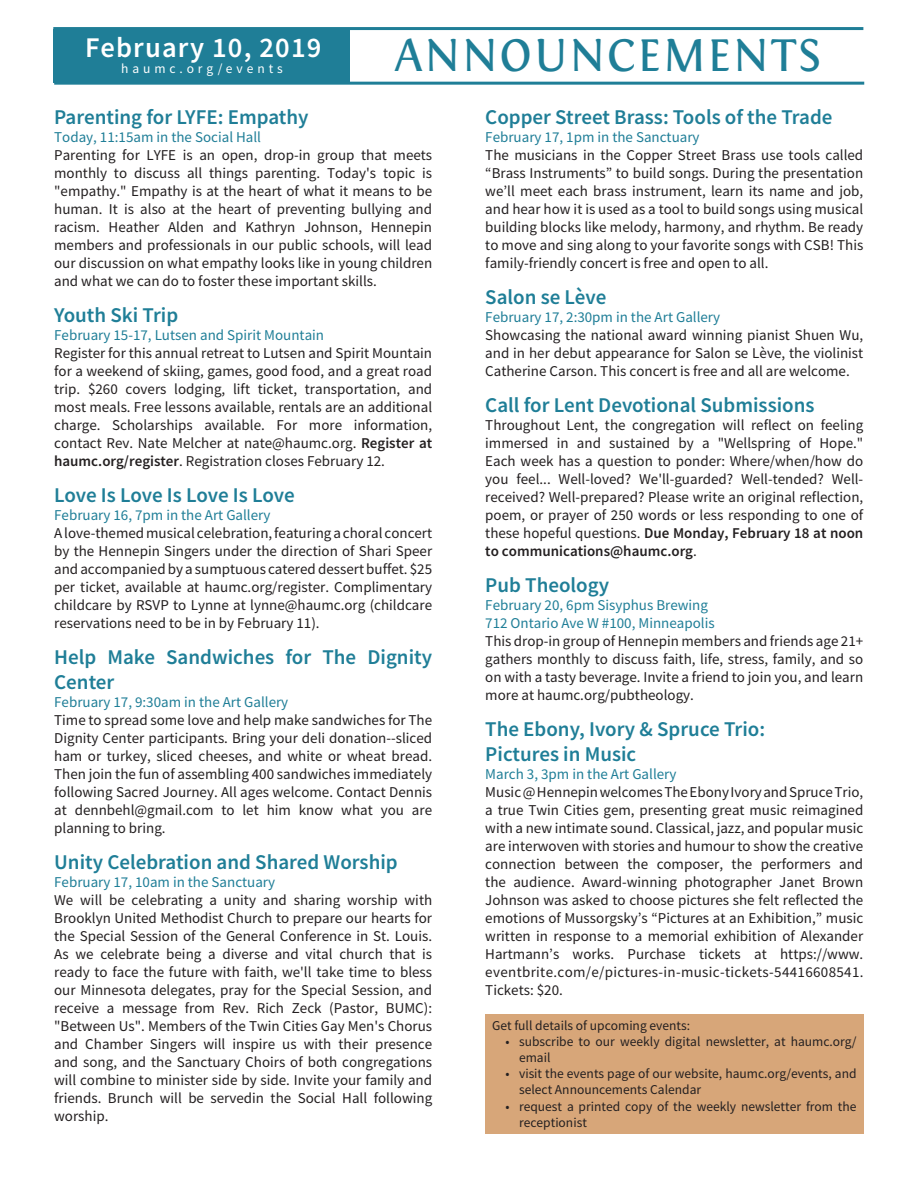
<style>
.page{position:relative;width:918px;height:1188px;background:#fff}
.page>*{position:absolute;margin:0;border:0;box-sizing:border-box;transform-origin:0 0}
.t1{font:48px "Fontin";letter-spacing:.03em;color:#1f7e97}
.t2{font:600 28.5px "Source Sans Pro";letter-spacing:.04em;color:#fff}
.t3{font:600 21px/25.2px "Source Sans Pro";color:#1f7e97}
.t4{font:15px/18px "Source Sans Pro";color:#231f20;text-align:justify}
.t5{font:15px "Source Sans Pro";color:#1f7e97}
.t6{font:13.5px/16.2px "Source Sans Pro";color:#231f20}
.t7{font:13.5px "Source Sans Pro";letter-spacing:.29em;color:#fff}
.s1{font-weight:600}
</style>
<div class="page">
<div style="left:485px;top:1015px;width:379px;height:119px;background:#d7a679"></div>
<div style="left:53px;top:29px;width:297px;height:54px;background:#1f7e97"></div>
<hr style="left:54px;top:82px;width:810px;height:3px;background:#1f7e97">
<hr style="left:53px;top:27px;width:810px;height:3px;background:#1f7e97">
<p class="t2" style="left:85px;top:29px;width:238px">February 10, 2019</p>
<p class="t7" style="left:121px;top:60px;width:163px">haumc.org/events</p>
<p class="t1" style="left:394px;top:28px;width:428px">ANNOUNCEMENTS</p>
<p class="t3" style="left:54px;top:104px;width:256px">Parenting for LYFE: Empathy</p>
<p class="t5" style="left:54px;top:127px;width:208px">Today, 11:15am in the Social Hall</p>
<p class="t4" style="left:54px;top:146px;width:380px">Parenting for LYFE is an open, drop-in group that meets monthly to discuss all things parenting. Today's topic is "empathy." Empathy is at the heart of what it means to be human. It is also at the heart of preventing bullying and racism. Heather Alden and Kathryn Johnson, Hennepin members and professionals in our public schools, will lead our discussion on what empathy looks like in young children and what we can do to foster these important skills.</p>
<p class="t3" style="left:54px;top:302px;width:126px">Youth Ski Trip</p>
<p class="t5" style="left:54px;top:325px;width:271px">February 15-17, Lutsen and Spirit Mountain</p>
<p class="t4" style="left:54px;top:344px;width:380px">Register for this annual retreat to Lutsen and Spirit Mountain for a weekend of skiing, games, good food, and a great road trip. $260 covers lodging, lift ticket, transportation, and most meals. Free lessons available, rentals are an additional charge. Scholarships available. For more information, contact Rev. Nate Melcher at nate@haumc.org. <span class="s1">Register at haumc.org/register</span>. Registration closes February 12.</p>
<p class="t3" style="left:54px;top:482px;width:242px">Love Is Love Is Love Is Love</p>
<p class="t5" style="left:54px;top:505px;width:218px">February 16, 7pm in the Art Gallery</p>
<p class="t4" style="left:54px;top:524px;width:380px">A love-themed musical celebration, featuring a choral concert by the Hennepin Singers under the direction of Shari Speer and accompanied by a sumptuous catered dessert buffet. $25 per ticket, available at haumc.org/register. Complimentary childcare by RSVP to Lynne at lynne@haumc.org (childcare reservations need to be in by February 11).</p>
<p class="t3" style="left:54px;top:644px;width:379px">Help Make Sandwiches for The Dignity<br>Center</p>
<p class="t5" style="left:54px;top:692px;width:236px">February 17, 9:30am in the Art Gallery</p>
<p class="t4" style="left:54px;top:711px;width:380px">Time to spread some love and help make sandwiches for The Dignity Center participants. Bring your deli donation--sliced ham or turkey, sliced cheeses, and white or wheat bread.<br>Then join the fun of assembling 400 sandwiches immediately following Sacred Journey. All ages welcome. Contact Dennis at dennbehl@gmail.com to let him know what you are planning to bring.</p>
<p class="t3" style="left:54px;top:849px;width:345px">Unity Celebration and Shared Worship</p>
<p class="t5" style="left:54px;top:872px;width:223px">February 17, 10am in the Sanctuary</p>
<p class="t4" style="left:54px;top:891px;width:380px">We will be celebrating a unity and sharing worship with Brooklyn United Methodist Church to prepare our hearts for the Special Session of the General Conference in St. Louis.<br>As we celebrate being a diverse and vital church that is ready to face the future with faith, we'll take time to bless our Minnesota delegates, pray for the Special Session, and receive a message from Rev. Rich Zeck (Pastor, BUMC): "Between Us". Members of the Twin Cities Gay Men's Chorus and Chamber Singers will inspire us with their presence and song, and the Sanctuary Choirs of both congregations will combine to minister side by side. Invite your family and friends. Brunch will be servedin the Social Hall following worship.</p>
<p class="t3" style="left:485px;top:104px;width:349px">Copper Street Brass: Tools of the Trade</p>
<p class="t5" style="left:485px;top:127px;width:216px">February 17, 1pm in the Sanctuary</p>
<p class="t4" style="left:485px;top:146px;width:380px">The musicians in the Copper Street Brass use tools called “Brass Instruments” to build songs. During the presentation we’ll meet each brass instrument, learn its name and job, and hear how it is used as a tool to build songs using musical building blocks like melody, harmony, and rhythm. Be ready to move and sing along to your favorite songs with CSB! This family-friendly concert is free and open to all.</p>
<p class="t3" style="left:485px;top:284px;width:123px">Salon se Lève</p>
<p class="t5" style="left:485px;top:307px;width:236px">February 17, 2:30pm in the Art Gallery</p>
<p class="t4" style="left:485px;top:326px;width:380px">Showcasing the national award winning pianist Shuen Wu, and in her debut appearance for Salon se Lève, the violinist Catherine Carson. This concert is free and all are welcome.</p>
<p class="t3" style="left:485px;top:392px;width:331px">Call for Lent Devotional Submissions</p>
<p class="t4" style="left:485px;top:416px;width:380px">Throughout Lent, the congregation will reflect on feeling immersed in and sustained by a "Wellspring of Hope." Each week has a question to ponder: Where/when/how do you feel... Well-loved? We'll-guarded? Well-tended? Well&shy;received? Well-prepared? Please write an original reflection, poem, or prayer of 250 words or less responding to one of these hopeful questions. <span class="s1">Due Monday, February 18 at noon to communications@haumc.org</span>.</p>
<p class="t3" style="left:485px;top:572px;width:126px">Pub Theology</p>
<p class="t5" style="left:485px;top:595px;width:224px">February 20, 6pm Sisyphus Brewing</p>
<p class="t5" style="left:485px;top:613px;width:231px">712 Ontario Ave W #100, Minneapolis</p>
<p class="t4" style="left:485px;top:632px;width:380px">This drop-in group of Hennepin members and friends age 21+ gathers monthly to discuss faith, life, stress, family, and so on with a tasty beverage. Invite a friend to join you, and learn more at haumc.org/pubtheology.</p>
<p class="t3" style="left:485px;top:716px;width:281px">The Ebony, Ivory &amp; Spruce Trio:</p>
<p class="t3" style="left:485px;top:741px;width:153px">Pictures in Music</p>
<p class="t5" style="left:485px;top:764px;width:193px">March 3, 3pm in the Art Gallery</p>
<p class="t4" style="left:485px;top:783px;width:380px">Music @ Hennepin welcomes The Ebony Ivory and Spruce Trio, a true Twin Cities gem, presenting great music reimagined with a new intimate sound. Classical, jazz, and popular music are interwoven with stories and humour to show the creative connection between the composer, the performers and the audience. Award-winning photographer Janet Brown Johnson was asked to choose pictures she felt reflected the emotions of Mussorgsky’s “Pictures at an Exhibition,” music written in response to a memorial exhibition of Alexander Hartmann’s works. Purchase tickets at https://www. eventbrite.com/e/pictures-in-music-tickets-54416608541.<br>Tickets: $20.</p>
<p class="t6" style="left:492px;top:1017px;width:200px">Get full details of upcoming events:</p>
<p class="t6" style="left:519px;top:1033px;width:339px;text-indent:-14px">• subscribe to our weekly digital newsletter, at haumc.org/ email</p>
<p class="t6" style="left:519px;top:1065px;width:339px;text-indent:-14px">• visit the events page of our website, haumc.org/events, and select Announcements Calendar</p>
<p class="t6" style="left:519px;top:1098px;width:339px;text-indent:-14px">• request a printed copy of the weekly newsletter from the receptionist</p>
</div>
